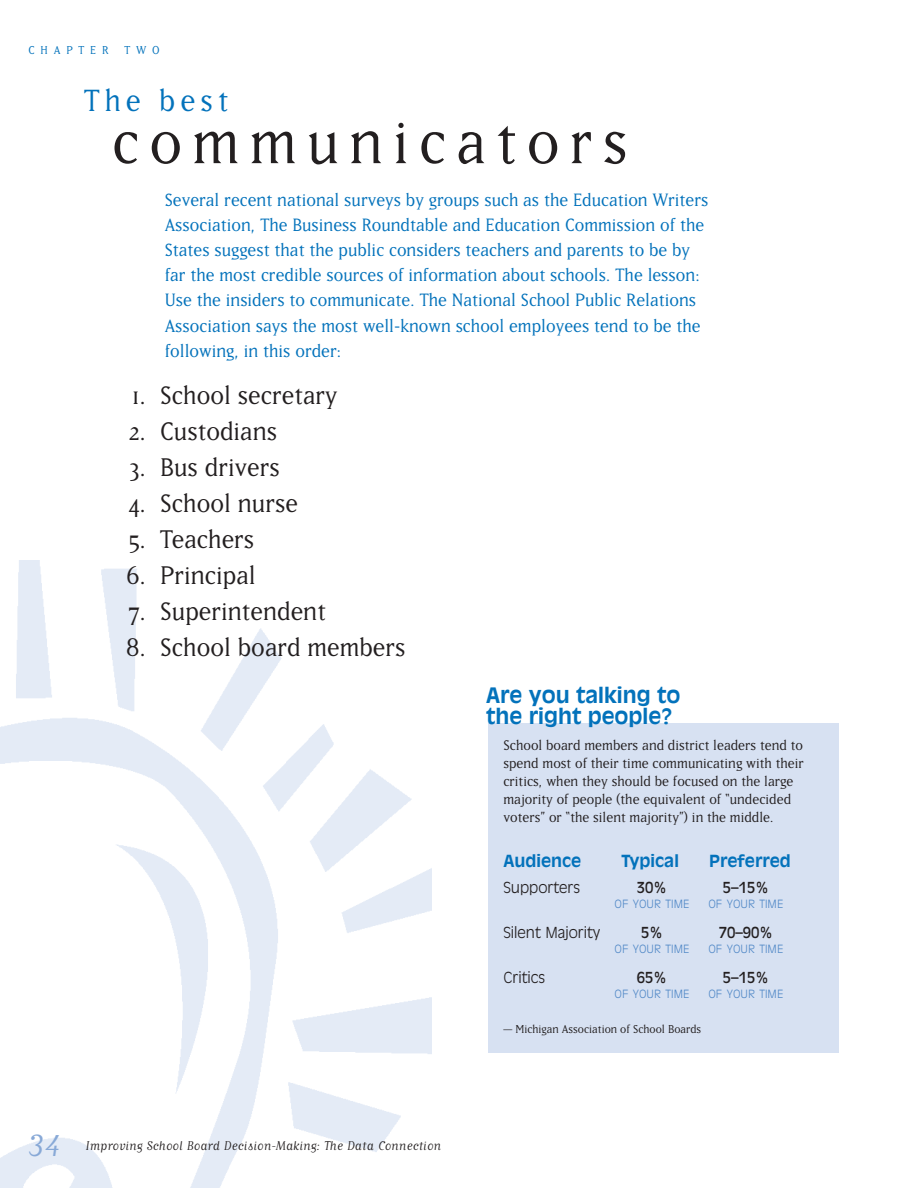
<style>
.page{position:relative;width:918px;height:1188px;background:#fff}
.page>*{position:absolute;margin:0;border:0;box-sizing:border-box;transform-origin:0 0}
.t1{font:72px "Matrix";letter-spacing:.14em;color:#231f20}
.t2{font:36px "Matrix";letter-spacing:.14em;color:#0372bb}
.t3{font:36px "Matrix Script";color:#88a9d7}
.t4{font:30px/36px "Matrix";color:#231f20}
.t5{font:21px/25.2px "Matrix";color:#0372bb}
.t6{font:700 21px/21px "Antique Olive";color:#0372bb}
.t7{font:16.5px/18px "Matrix";color:#231f20}
.t8{font:700 16.5px "Antique Olive";color:#0372bb}
.t9{font:15px "Matrix Script";color:#231f20}
.t10{font:300 15px "Antique Olive";color:#231f20}
.t11{font:15px "Antique Olive";color:#231f20}
.t12{font:13.5px "Matrix";color:#231f20}
.t13{font:13.5px "Matrix";letter-spacing:.435em;color:#0372bb}
.t14{font:300 11.25px "Antique Olive";color:#5289c7}
</style>
<div class="page">
<img style="left:0;top:560px;width:432px;height:628px">
<div style="left:488px;top:724px;width:351px;height:329px;background:#d7e1f2"></div>
<p class="t13" style="left:28px;top:46px;width:133px">CHAPTER TWO</p>
<h2 class="t2" style="left:84px;top:89px;width:146px">The best</h2>
<h1 class="t1" style="left:112px;top:119px;width:517px">communicators</h1>
<h3 class="t4" style="left:126px;top:381px;width:22px;text-align:justify">1.<br>2.<br>3.<br>4.<br>5.<br>6.<br>7.<br>8.</h3>
<p class="t5" style="left:165px;top:189px;width:545px">Several recent national surveys by groups such as the Education Writers Association, The Business Roundtable and Education Commission of the States suggest that the public considers teachers and parents to be by far the most credible sources of information about schools. The lesson:<br>Use the insiders to communicate. The National School Public Relations Association says the most well-known school employees tend to be the following, in this order:</p>
<h3 class="t4" style="left:160px;top:381px;width:247px">School secretary<br>Custodians<br>Bus drivers<br>School nurse<br>Teachers<br>Principal<br>Superintendent<br>School board members</h3>
<p class="t6" style="left:486px;top:686px;width:196px">Are you talking to the right people?</p>
<p class="t7" style="left:503px;top:738px;width:302px">School board members and district leaders tend to spend most of their time communicating with their critics, when they should be focused on the large majority of people (the equivalent of “undecided voters” or “the silent majority”) in the middle.</p>
<p class="t8" style="left:503px;top:854px;width:79px">Audience</p>
<p class="t8" style="left:621px;top:854px;width:59px">Typical</p>
<p class="t8" style="left:709px;top:854px;width:83px">Preferred</p>
<p class="t10" style="left:503px;top:881px;width:78px">Supporters</p>
<p class="t11" style="left:637px;top:881px;width:32px">30%</p>
<p class="t11" style="left:723px;top:881px;width:47px">5–15%</p>
<p class="t14" style="left:615px;top:899px;width:76px">OF YOUR TIME</p>
<p class="t14" style="left:708px;top:899px;width:76px">OF YOUR TIME</p>
<p class="t10" style="left:503px;top:926px;width:99px">Silent Majority</p>
<p class="t11" style="left:641px;top:926px;width:23px">5%</p>
<p class="t11" style="left:719px;top:926px;width:56px">70–90%</p>
<p class="t14" style="left:615px;top:944px;width:76px">OF YOUR TIME</p>
<p class="t14" style="left:708px;top:944px;width:76px">OF YOUR TIME</p>
<p class="t10" style="left:503px;top:971px;width:43px">Critics</p>
<p class="t11" style="left:637px;top:971px;width:32px">65%</p>
<p class="t11" style="left:723px;top:971px;width:47px">5–15%</p>
<p class="t14" style="left:615px;top:989px;width:76px">OF YOUR TIME</p>
<p class="t14" style="left:708px;top:989px;width:76px">OF YOUR TIME</p>
<p class="t12" style="left:503px;top:1025px;width:199px">— Michigan Association of School Boards</p>
<h2 class="t3" style="left:29px;top:1128px;width:34px">34</h2>
<p class="t9" style="left:86px;top:1141px;width:357px">Improving School Board Decision-Making: The Data Connection</p>
</div>
